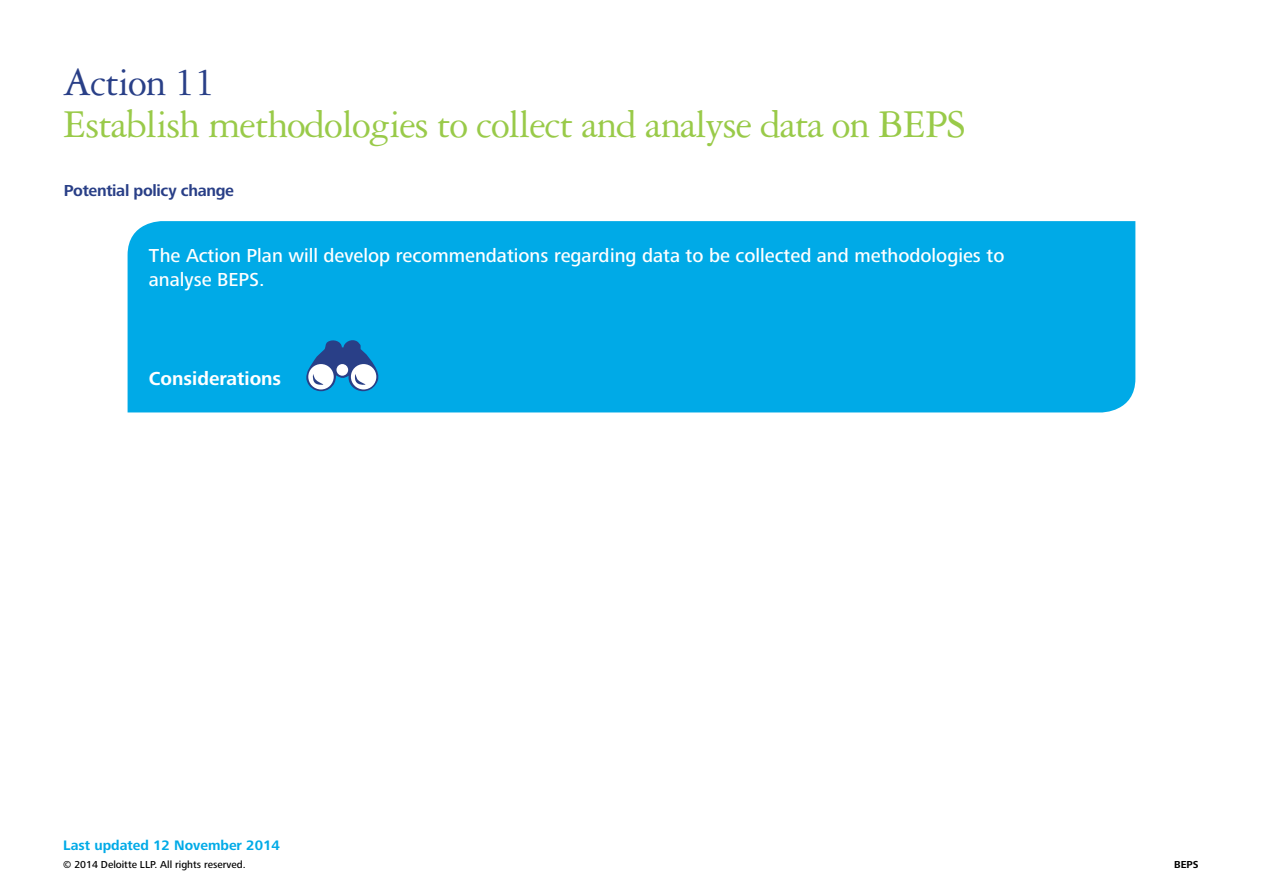
<style>
.page{position:relative;width:1263px;height:893px;background:#fff}
.page>*{position:absolute;margin:0;border:0;box-sizing:border-box;transform-origin:0 0}
.t1{font:42px "Garamond Three";letter-spacing:-.03em;color:#99ca49}
.t2{font:42px "Garamond Three";letter-spacing:-.03em;color:#293f87}
.t3{font:500 19.5px/24px "Frutiger Next Pro";color:#fff}
.t4{font:700 19.5px "Frutiger Next Pro";color:#fff}
.t5{font:700 16.5px "Frutiger Next Pro";letter-spacing:-.02em;color:#293f87}
.t6{font:700 14.25px "Frutiger Next Pro";color:#00aae7}
.t7{font:500 10.5px "Frutiger Next Pro";color:#000}
.t8{font:700 10.5px "Frutiger Next Pro";color:#000}
</style>
<div class="page">
<div style="left:128px;top:221px;width:1007px;height:191px;background:#00aae7"></div>
<svg style="left:305px;top:338px;width:76px;height:53px"></svg>
<h1 class="t2" style="left:63px;top:60px;width:154px">Action 11</h1>
<h1 class="t1" style="left:63px;top:102px;width:904px">Establish methodologies to collect and analyse data on BEPS</h1>
<p class="t5" style="left:64px;top:181px;width:172px">Potential policy change</p>
<p class="t3" style="left:149px;top:244px;width:857px">The Action Plan will develop recommendations regarding data to be collected and methodologies to analyse BEPS.</p>
<p class="t4" style="left:149px;top:368px;width:134px">Considerations</p>
<p class="t6" style="left:63px;top:837px;width:218px">Last updated 12 November 2014</p>
<p class="t7" style="left:63px;top:858px;width:184px">© 2014 Deloitte LLP. All rights reserved.</p>
<p class="t8" style="left:1174px;top:858px;width:26px">BEPS</p>
</div>
